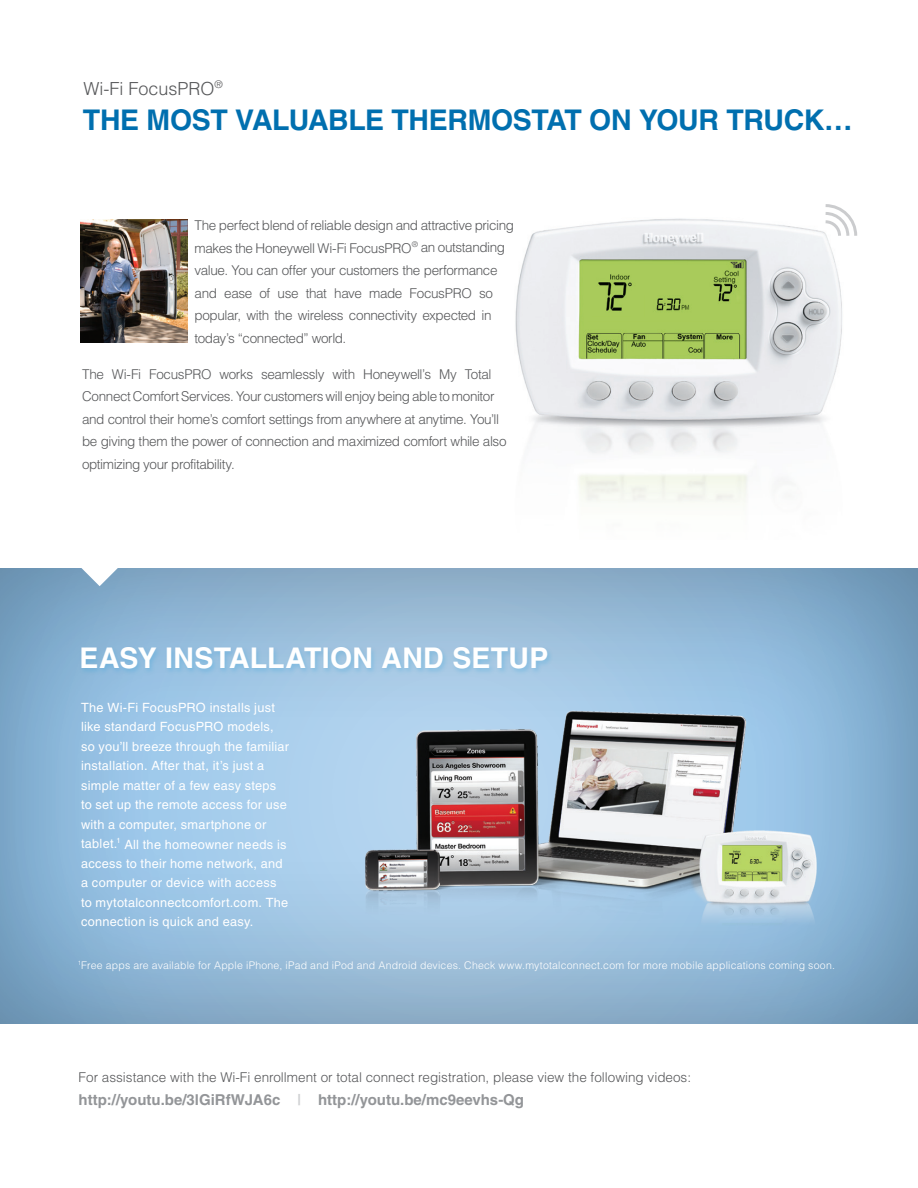
<style>
.page{position:relative;width:918px;height:1188px;background:#fff}
.page>*{position:absolute;margin:0;border:0;box-sizing:border-box;transform-origin:0 0}
.t1{font:700 28.5px "Helvetica";letter-spacing:-.01em;color:#006faf}
.t2{font:700 28.5px "Helvetica";letter-spacing:.015em;color:#fff}
.t3{font:700 28.5px "Helvetica";letter-spacing:.065em;color:#006faf}
.t4{font:300 18px "Helvetica";color:#57585a}
.t5{font:700 15px "Helvetica";color:#939598}
.t6{font:300 13.5px/22.5px "Helvetica";letter-spacing:-.025em;color:#57585a}
.t7{font:300 13.5px "Helvetica";color:#57585a}
.t8{font:12.75px/19.5px "Helvetica";letter-spacing:.02em;color:#fff}
.t9{font:300 10.5px "Helvetica";letter-spacing:.02em;color:#fff}
.s1{color:#d1d2d4}
</style>
<div class="page">
<img style="left:515px;top:218px;width:327px;height:235px">
<svg style="left:823px;top:204px;width:34px;height:35px"></svg>
<div style="left:0;top:565px;width:918px;height:459px;background:#231f20;opacity:.4"></div>
<svg style="left:81px;top:565px;width:37px;height:21px"></svg>
<div style="left:80px;top:645px;width:474px;height:31px;background:#0696d7;opacity:.22"></div>
<img style="left:81px;top:220px;width:107px;height:122px">
<img style="left:315px;top:686px;width:544px;height:269px">
<h2 class="t4" style="left:84px;top:78px;width:141px">Wi-Fi FocusPRO<sup>®</sup></h2>
<h1 class="t1" style="left:83px;top:102px;width:467px">THE MOST VALUABLE THERMOSTAT</h1>
<h1 class="t3" style="left:589px;top:102px;width:265px">ON YOUR TRUCK…</h1>
<p class="t6" style="left:195px;top:214px;width:321px">The perfect blend of reliable design and attractive pricing makes the Honeywell Wi-Fi FocusPRO<sup>®</sup> an outstanding value. You can offer your customers the performance and ease of use that have made FocusPRO so popular, with the wireless connectivity expected in today’s “connected” world.</p>
<p class="t6" style="left:82px;top:362px;width:426px">The Wi-Fi FocusPRO works seamlessly with Honeywell’s My Total Connect Comfort Services. Your customers will enjoy being able to monitor and control their home’s comfort settings from anywhere at anytime. You’ll be giving them the power of connection and maximized comfort while also optimizing your profitability.</p>
<h1 class="t2" style="left:80px;top:641px;width:224px">EASY INSTALLATIO</h1>
<h1 class="t2" style="left:353px;top:641px;width:119px">N AND SET</h1>
<h1 class="t2" style="left:509px;top:641px;width:38px">UP</h1>
<p class="t8" style="left:81px;top:698px;width:210px">The Wi-Fi FocusPRO installs just like standard FocusPRO models, so you’ll breeze through the familiar installation. After that, it’s just a simple matter of a few easy steps to set up the remote access for use with a computer, smartphone or tablet.<sup>1</sup> All the homeowner needs is access to their home network, and a computer or device with access to mytotalconnectcomfort.com. The connection is quick and easy.</p>
<p class="t9" style="left:78px;top:959px;width:759px"><sup>1</sup>Free apps are available for Apple iPhone, iPad and iPod and Android devices. Check www.mytotalconnect.com for more mobile applications coming soon.</p>
<p class="t7" style="left:79px;top:1069px;width:614px">For assistance with the Wi-Fi enrollment or total connect registration, please view the following videos:</p>
<p class="t5" style="left:79px;top:1090px;width:447px">HTTP://YOUTU.BE/3LGIRFWJA6C <span class="s1">|</span> HTTP://YOUTU.BE/MC9EEVHS-QG</p>
</div>
